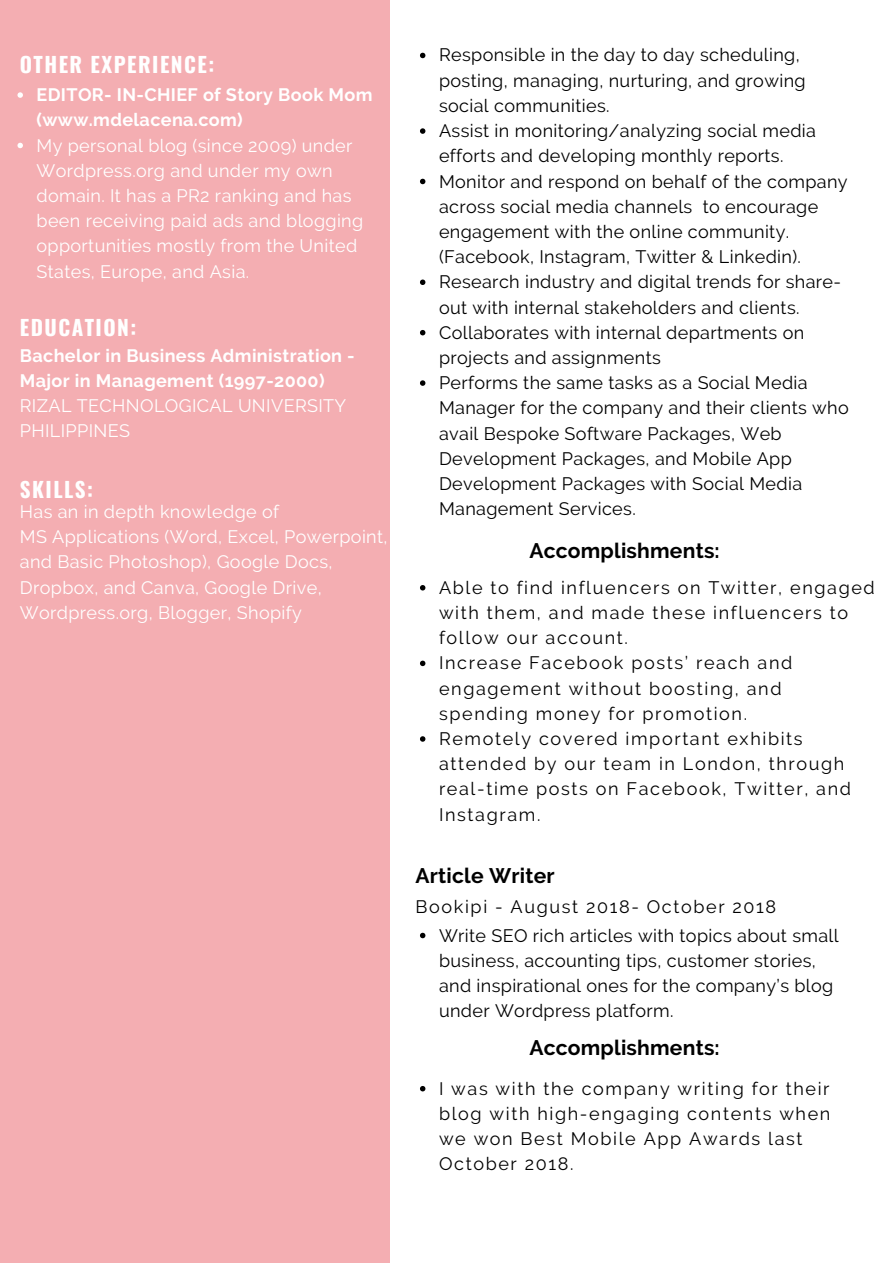
<style>
.page{position:relative;width:894px;height:1264px;background:#fff}
.page>*{position:absolute;margin:0;border:0;box-sizing:border-box;transform-origin:0 0}
.t1{font:700 21px "Raleway";letter-spacing:.01em;color:#000}
.t2{font:700 21px "Oswald";letter-spacing:.07em;color:#fff}
.t3{font:18px/25.2px "Raleway";letter-spacing:.02em;color:#000}
.t4{font:18px/25.2px "Raleway";letter-spacing:.09em;color:#000}
.t5{font:18px/25.2px "Raleway";letter-spacing:.02em;color:#fff}
.t6{font:700 18px/25.2px "Raleway";letter-spacing:.02em;color:#fff}
</style>
<div class="page">
<div style="left:0;top:0;width:389px;height:1262px;background:#f4aeb2"></div>
<svg style="left:420px;top:53px;width:5px;height:5px"></svg>
<svg style="left:420px;top:128px;width:5px;height:6px"></svg>
<svg style="left:420px;top:179px;width:5px;height:5px"></svg>
<svg style="left:420px;top:279px;width:5px;height:6px"></svg>
<svg style="left:420px;top:330px;width:5px;height:5px"></svg>
<svg style="left:420px;top:380px;width:5px;height:6px"></svg>
<svg style="left:420px;top:585px;width:5px;height:5px"></svg>
<svg style="left:420px;top:660px;width:5px;height:6px"></svg>
<svg style="left:420px;top:736px;width:5px;height:5px"></svg>
<svg style="left:420px;top:932px;width:5px;height:6px"></svg>
<svg style="left:420px;top:1086px;width:5px;height:5px"></svg>
<svg style="left:17px;top:92px;width:6px;height:6px"></svg>
<svg style="left:17px;top:143px;width:6px;height:5px"></svg>
<p class="t2" style="left:20px;top:48px;width:196px">OTHER EXPERIENCE:</p>
<p class="t6" style="left:36px;top:82px;width:337px">EDITOR- IN-CHIEF of Story Book Mom (www.mdelacena.com)</p>
<p class="t5" style="left:36px;top:132px;width:328px">My personal blog (since 2009) under Wordpress.org and under my own domain. It has a PR2 ranking and has been receiving paid ads and blogging opportunities mostly from the United States, Europe, and Asia.</p>
<p class="t2" style="left:20px;top:311px;width:118px">EDUCATION:</p>
<p class="t6" style="left:20px;top:342px;width:336px">Bachelor in Business Administration -<br>Major in Management (1997-2000)</p>
<p class="t5" style="left:20px;top:393px;width:328px">RIZAL TECHNOLOGICAL UNIVERSITY<br>PHILIPPINES</p>
<p class="t2" style="left:20px;top:472px;width:75px">SKILLS:</p>
<p class="t5" style="left:20px;top:499px;width:369px">Has an in depth knowledge of<br>MS Applications (Word, Excel, Powerpoint, and Basic Photoshop), Google Docs, Dropbox, and Canva, Google Drive, Wordpress.org, Blogger, Shopify</p>
<p class="t3" style="left:439px;top:43px;width:411px">Responsible in the day to day scheduling, posting, managing, nurturing, and growing social communities.<br>Assist in monitoring/analyzing social media efforts and developing monthly reports.<br>Monitor and respond on behalf of the company across social media channels to encourage engagement with the online community. (Facebook, Instagram, Twitter &amp; Linkedin).<br>Research industry and digital trends for share&shy;out with internal stakeholders and clients.<br>Collaborates with internal departments on projects and assignments<br>Performs the same tasks as a Social Media Manager for the company and their clients who avail Bespoke Software Packages, Web Development Packages, and Mobile App Development Packages with Social Media Management Services.</p>
<p class="t1" style="left:529px;top:538px;width:192px">Accomplishments:</p>
<p class="t4" style="left:439px;top:575px;width:437px">Able to find influencers on Twitter, engaged with them, and made these influencers to follow our account.<br>Increase Facebook posts’ reach and engagement without boosting, and spending money for promotion.<br>Remotely covered important exhibits attended by our team in London, through real-time posts on Facebook, Twitter, and Instagram.</p>
<p class="t1" style="left:415px;top:862px;width:140px">Article Writer</p>
<p class="t3" style="left:439px;top:892px;width:401px;line-height:28.7px;text-indent:-23px">Bookipi - August 2018- October 2018<br>Write SEO rich articles with topics about small</p>
<p class="t3" style="left:439px;top:947px;width:396px">business, accounting tips, customer stories, and inspirational ones for the company’s blog under Wordpress platform.</p>
<p class="t1" style="left:529px;top:1035px;width:192px">Accomplishments:</p>
<p class="t4" style="left:439px;top:1075px;width:393px">I was with the company writing for their blog with high-engaging contents when we won Best Mobile App Awards last<br>October 2018.</p>
</div>
